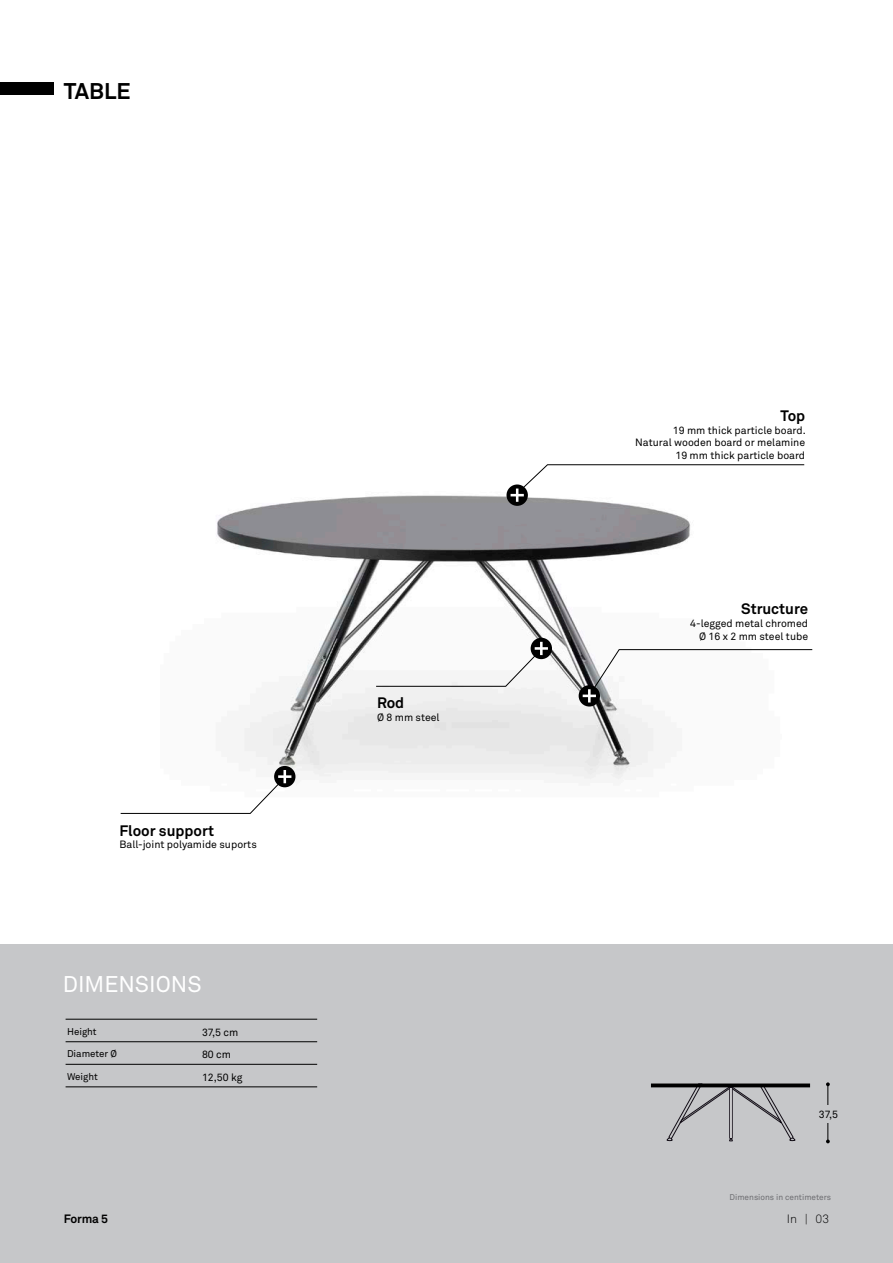
<style>
.page{position:relative;width:893px;height:1263px;background:#fff}
.page>*{position:absolute;margin:0;border:0;box-sizing:border-box;transform-origin:0 0}
.t1{font:22.5px "Akkurat";color:#fff}
.t2{font:700 22.5px "Akkurat";color:#000}
.t3{font:700 15px "Akkurat";color:#000}
.t4{font:700 12px "Akkurat";letter-spacing:-.02em;color:#000}
.t5{font:300 12px "Akkurat";color:#000}
.t6{font:10.5px/12.6px "Akkurat";color:#000;text-align:right}
.t7{font:9.75px "Akkurat";color:#000}
.t8{font:8.25px "Akkurat";color:#6d6d71}
</style>
<div class="page">
<img style="left:217px;top:495px;width:474px;height:291px">
<div style="left:0;top:944px;width:893px;height:319px;background:#c6c7c9"></div>
<div style="left:0;top:82px;width:53px;height:13px;background:#000"></div>
<svg style="left:651px;top:1083px;width:159px;height:58px"></svg>
<svg style="left:826px;top:1082px;width:4px;height:4px"></svg>
<hr style="left:828px;top:1085px;width:1px;height:58px;background:#000">
<div style="left:818px;top:1106px;width:21px;height:17px;background:#c6c7c9"></div>
<div style="left:579px;top:685px;width:21px;height:21px;background:#000;border-radius:50%"></div>
<svg style="left:583px;top:649px;width:230px;height:53px"></svg>
<div style="left:274px;top:766px;width:21px;height:21px;background:#000;border-radius:50%"></div>
<svg style="left:120px;top:770px;width:171px;height:44px"></svg>
<svg style="left:506px;top:484px;width:22px;height:22px"></svg>
<svg style="left:511px;top:464px;width:294px;height:38px"></svg>
<div style="left:531px;top:638px;width:21px;height:21px;background:#000;border-radius:50%"></div>
<svg style="left:375px;top:642px;width:173px;height:45px"></svg>
<hr style="left:66px;top:1041px;width:251px;height:1px;background:#000">
<hr style="left:66px;top:1064px;width:251px;height:1px;background:#000">
<hr style="left:66px;top:1086px;width:251px;height:1px;background:#000">
<hr style="left:66px;top:1019px;width:251px;height:1px;background:#000">
<h1 class="t2" style="left:64px;top:77px;width:68px">TABLE</h1>
<h2 class="t3" style="left:119px;top:821px;width:96px">Floor support</h2>
<p class="t6" style="left:119px;top:838px;width:139px">Ball-joint polyamide suports</p>
<h1 class="t1" style="left:63px;top:970px;width:140px">DIMENSIONS</h1>
<p class="t7" style="left:67px;top:1025px;width:31px">Height</p>
<p class="t7" style="left:67px;top:1048px;width:52px">Diameter Ø</p>
<p class="t7" style="left:67px;top:1070px;width:32px">Weight</p>
<p class="t6" style="left:202px;top:1020px;width:42px;line-height:22.5px;text-align:left">37,5 cm<br>80 cm<br>12,50 kg</p>
<h2 class="t3" style="left:377px;top:694px;width:29px">Rod</h2>
<p class="t6" style="left:377px;top:711px;width:64px">Ø 8 mm steel</p>
<h2 class="t3" style="left:781px;top:407px;width:26px">Top</h2>
<p class="t6" style="left:635px;top:424px;width:172px">19 mm thick particle board.<br>Natural wooden board or melamine<br>19 mm thick particle board</p>
<h2 class="t3" style="left:741px;top:600px;width:68px">Structure</h2>
<p class="t6" style="left:690px;top:617px;width:119px">4-legged metal chromed<br>Ø 16 x 2 mm steel tube</p>
<p class="t6" style="left:819px;top:1108px;width:21px">37,5</p>
<p class="t8" style="left:729px;top:1192px;width:103px">Dimensions in centimeters</p>
<p class="t4" style="left:64px;top:1211px;width:46px">Forma 5</p>
<p class="t5" style="left:787px;top:1211px;width:44px">In | 03</p>
</div>
